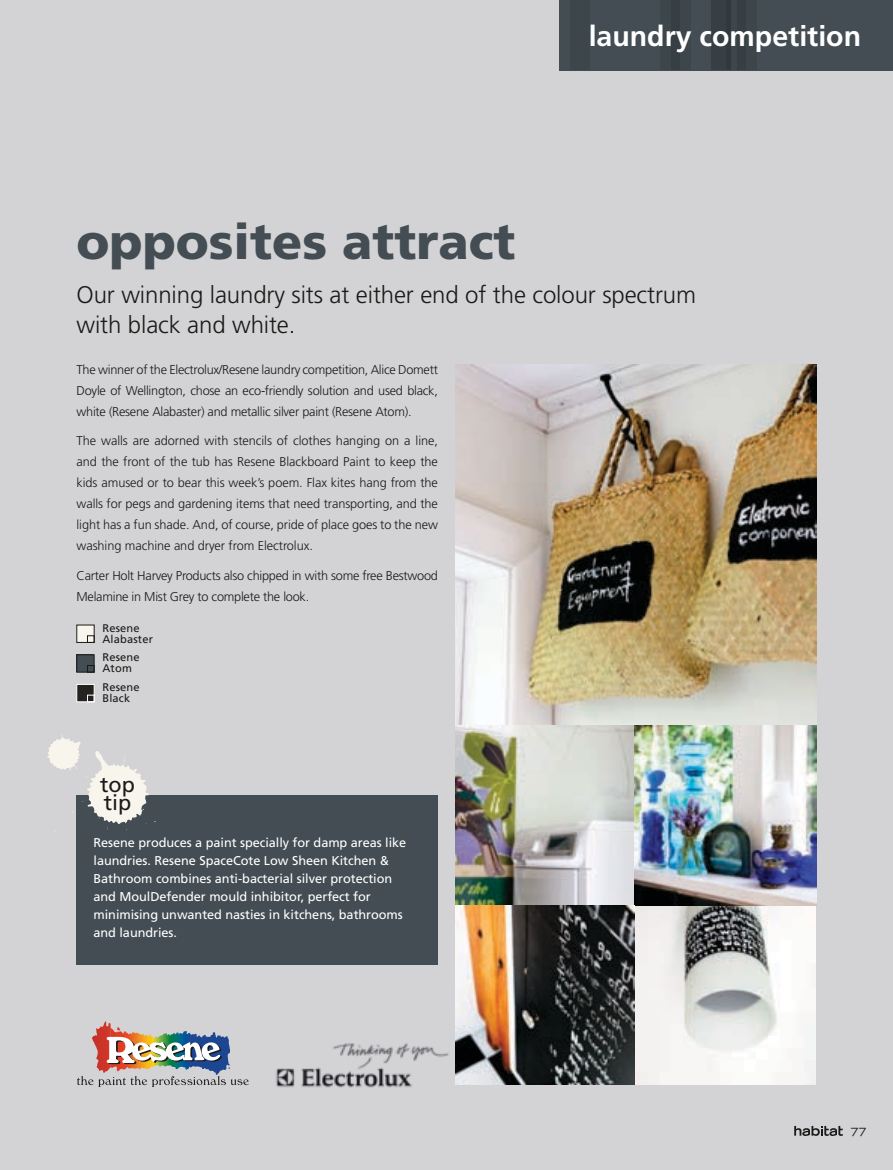
<style>
.page{position:relative;width:893px;height:1170px;background:#fff}
.page>*{position:absolute;margin:0;border:0;box-sizing:border-box;transform-origin:0 0}
.t1{font:900 49.5px "Frutiger";color:#434d53}
.t2{font:700 28.5px "Frutiger";color:#fff}
.t3{font:300 24px/30px "Frutiger";letter-spacing:-.005em;color:#1a1a19}
.t4{font:21.6px/18px "Frutiger";color:#1a1a19}
.t5{font:300 12.75px/21px "Frutiger";letter-spacing:-.02em;color:#1a1a19;text-align:justify}
.t6{font:12.75px/18px "Frutiger";letter-spacing:-.005em;color:#fff}
.t7{font:expanded 11.25px "Trade Gothic LH";color:#1a1a19}
.t8{font:11.1px/11.1px "Frutiger";letter-spacing:.015em;color:#1a1a19}
</style>
<div class="page">
<div style="left:0;top:0;width:893px;height:1169px;background:#d3d3d5"></div>
<img style="left:455px;top:364px;width:361px;height:541px">
<div style="left:560px;top:0;width:333px;height:70px;background:#434d53"></div>
<div style="left:570px;top:0;width:19px;height:70px;background:#3d464b"></div>
<div style="left:711px;top:0;width:19px;height:70px;background:#373f44"></div>
<div style="left:660px;top:0;width:20px;height:70px;background:#3d464b"></div>
<div style="left:671px;top:0;width:20px;height:70px;background:#3d464b"></div>
<div style="left:726px;top:0;width:20px;height:70px;background:linear-gradient(to bottom,#394145,#394145)"></div>
<div style="left:737px;top:0;width:19px;height:70px;background:#3d464b"></div>
<div style="left:77px;top:795px;width:361px;height:169px;background:#434d53"></div>
<svg style="left:47px;top:734px;width:113px;height:103px"></svg>
<img style="left:636px;top:905px;width:179px;height:179px">
<img style="left:456px;top:905px;width:178px;height:179px">
<div style="left:77px;top:654px;width:17px;height:18px;background:#434d53"></div>
<div style="left:77px;top:654px;width:17px;height:18px;border:1px solid #1a1a19"></div>
<div style="left:87px;top:665px;width:7px;height:7px;border:1px solid #1a1a19"></div>
<svg style="left:77px;top:1021px;width:172px;height:65px"></svg>
<img style="left:276px;top:1043px;width:173px;height:45px">
<div style="left:77px;top:625px;width:17px;height:17px;background:#f8f5ec"></div>
<div style="left:87px;top:635px;width:7px;height:7px;border:1px solid #1a1a19"></div>
<div style="left:77px;top:684px;width:17px;height:18px;background:#26221f;border:1px solid #fff"></div>
<div style="left:87px;top:694px;width:7px;height:8px;border:1px solid #fff"></div>
<svg style="left:794px;top:1126px;width:49px;height:9px"></svg>
<h2 class="t2" style="left:589px;top:19px;width:274px">laundry competition</h2>
<h1 class="t1" style="left:77px;top:212px;width:440px">opposites attract</h1>
<h3 class="t3" style="left:77px;top:280px;width:621px">Our winning laundry sits at either end of the colour spectrum with black and white.</h3>
<p class="t5" style="left:77px;top:359px;width:363px">The winner of the Electrolux/Resene laundry competition, Alice Domett Doyle of Wellington, chose an eco-friendly solution and used black, white (Resene Alabaster) and metallic silver paint (Resene Atom).</p>
<p class="t5" style="left:77px;top:430px;width:363px">The walls are adorned with stencils of clothes hanging on a line, and the front of the tub has Resene Blackboard Paint to keep the kids amused or to bear this week’s poem. Flax kites hang from the walls for pegs and gardening items that need transporting, and the light has a fun shade. And, of course, pride of place goes to the new washing machine and dryer from Electrolux.</p>
<p class="t5" style="left:77px;top:565px;width:363px">Carter Holt Harvey Products also chipped in with some free Bestwood<br>Melamine in Mist Grey to complete the look.</p>
<p class="t8" style="left:102px;top:622px;width:52px">Resene<br>Alabaster</p>
<p class="t8" style="left:102px;top:652px;width:39px">Resene<br>Atom</p>
<p class="t8" style="left:102px;top:681px;width:39px">Resene<br>Black</p>
<h3 class="t4" style="left:100px;top:775px;width:36px">top tip</h3>
<p class="t6" style="left:94px;top:833px;width:314px">Resene produces a paint specially for damp areas like laundries. Resene SpaceCote Low Sheen Kitchen &amp; Bathroom combines anti-bacterial silver protection and MoulDefender mould inhibitor, perfect for minimising unwanted nasties in kitchens, bathrooms and laundries.</p>
<p class="t7" style="left:850px;top:1124px;width:18px">77</p>
</div>
